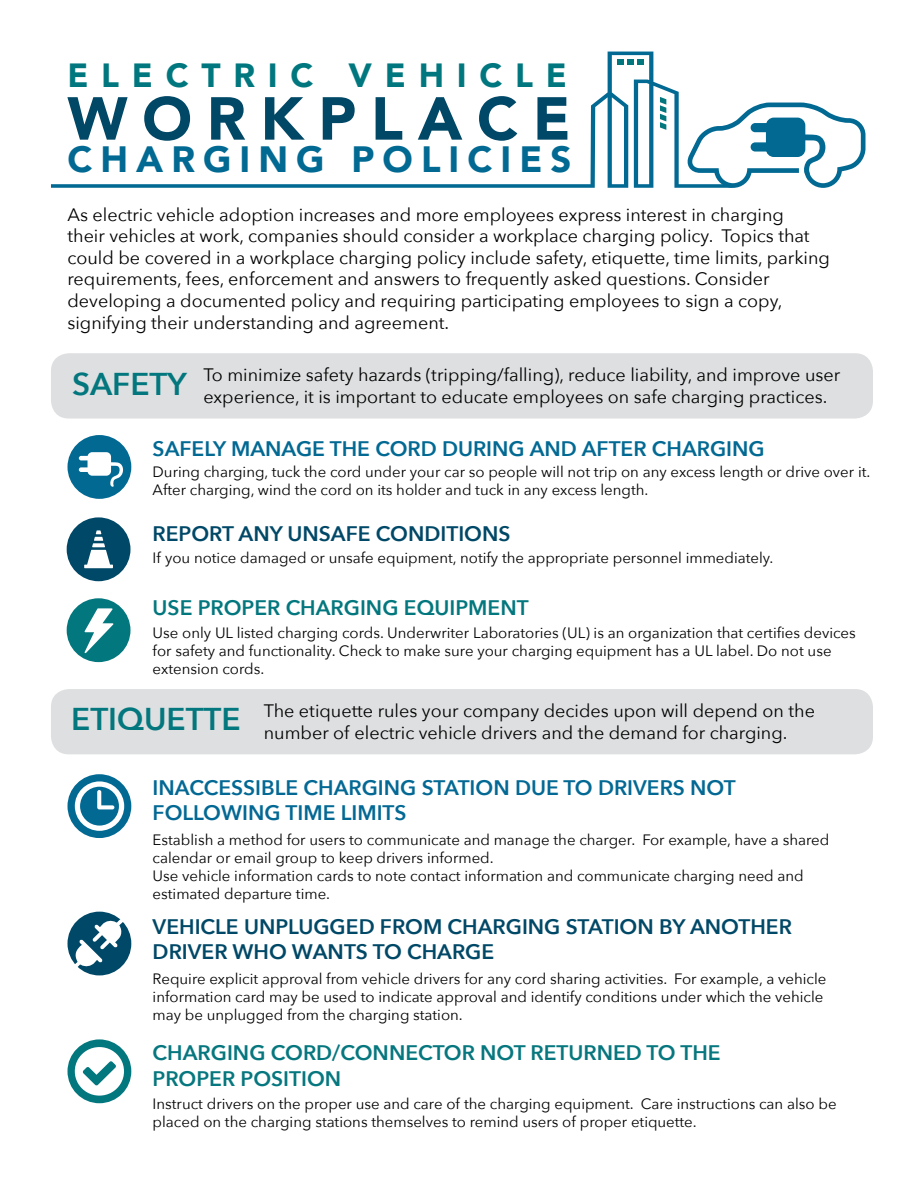
<style>
.page{position:relative;width:918px;height:1188px;background:#fff}
.page>*{position:absolute;margin:0;border:0;box-sizing:border-box;transform-origin:0 0}
.t1{font:900 60px "Avenir";letter-spacing:.245em;color:#004866}
.t2{font:900 36.6px "Avenir";letter-spacing:.22em;color:#016992}
.t3{font:900 33.45px "Avenir";letter-spacing:.38em;color:#00777e}
.t4{font:600 21px/25.2px "Avenir Next";color:#004867}
.t5{font:600 21px/25.2px "Avenir Next";color:#036994}
.t6{font:600 21px/25.2px "Avenir Next";color:#06777e}
.t7{font:600 21px "Avenir Next";color:#026993}
.t8{font:600 21px "Avenir Next";color:#03777e}
.t9{font:18px/21.6px "Avenir Next";color:#000}
.t10{font:15px/18px "Avenir Next";color:#000}
.s1{color:#004867}
.s2{font-weight:600;font-size:31.5px;color:#03777e}
</style>
<div class="page">
<div style="left:51px;top:689px;width:822px;height:65px;background:#dedfe0;border-radius:18px"></div>
<div style="left:51px;top:353px;width:822px;height:66px;background:#dedfe0;border-radius:18px"></div>
<svg style="left:733px;top:103px;width:133px;height:85px"></svg>
<svg style="left:51px;top:52px;width:682px;height:136px"></svg>
<div style="left:68px;top:435px;width:63px;height:64px;background:#026993;border-radius:50%"></div>
<div style="left:67px;top:517px;width:63px;height:64px;background:#004867;border-radius:50%"></div>
<div style="left:67px;top:598px;width:63px;height:64px;background:#03777e;border-radius:50%"></div>
<div style="left:88px;top:452px;width:23px;height:24px;background:#fff;border-radius:5px"></div>
<hr style="left:79px;top:456px;width:17px;height:4px;background:#fff;border-radius:2px">
<div style="left:79px;top:467px;width:17px;height:5px;background:#fff;border-radius:2px"></div>
<svg style="left:105px;top:462px;width:18px;height:25px"></svg>
<svg style="left:84px;top:530px;width:29px;height:38px"></svg>
<svg style="left:85px;top:608px;width:28px;height:45px"></svg>
<div style="left:68px;top:774px;width:63px;height:64px;background:#026993;border-radius:50%"></div>
<div style="left:68px;top:912px;width:63px;height:63px;background:#004867;border-radius:50%"></div>
<div style="left:68px;top:1039px;width:63px;height:64px;background:#03777e;border-radius:50%"></div>
<svg style="left:74px;top:919px;width:49px;height:49px"></svg>
<svg style="left:75px;top:1047px;width:49px;height:49px"></svg>
<svg style="left:75px;top:781px;width:49px;height:50px"></svg>
<h1 class="t3" style="left:68px;top:47px;width:501px">ELECTRIC VEHICLE</h1>
<h1 class="t1" style="left:68px;top:67px;width:505px">WORKPLA<span class="s1">CE</span></h1>
<h1 class="t2" style="left:68px;top:128px;width:505px">CHARGING POLICIES</h1>
<p class="t9" style="left:68px;top:203px;width:764px">As electric vehicle adoption increases and more employees express interest in charging<br>their vehicles at work, companies should consider a workplace charging policy. Topics that could be covered in a workplace charging policy include safety, etiquette, time limits, parking requirements, fees, enforcement and answers to frequently asked questions. Consider developing a documented policy and requiring participating employees to sign a copy, signifying their understanding and agreement.</p>
<p class="t9" style="left:203px;top:364px;width:638px;text-indent:-131px"><span class="s2">SAFETY</span> To minimize safety hazards (tripping/falling), reduce liability, and improve user experience, it is important to educate employees on safe charging practices.</p>
<p class="t7" style="left:153px;top:431px;width:614px">SAFELY MANAGE THE CORD DURING AND AFTER CHARGING</p>
<p class="t10" style="left:153px;top:463px;width:719px">During charging, tuck the cord under your car so people will not trip on any excess length or drive over it.<br>After charging, wind the cord on its holder and tuck in any excess length.</p>
<p class="t4" style="left:153px;top:520px;width:359px">REPORT ANY UNSAFE CONDITIONS</p>
<p class="t10" style="left:153px;top:548px;width:622px">If you notice damaged or unsafe equipment, notify the appropriate personnel immediately.</p>
<p class="t8" style="left:153px;top:590px;width:378px">USE PROPER CHARGING EQUIPMENT</p>
<p class="t10" style="left:153px;top:623px;width:705px">Use only UL listed charging cords. Underwriter Laboratories (UL) is an organization that certifies devices for safety and functionality. Check to make sure your charging equipment has a UL label. Do not use extension cords.</p>
<p class="t9" style="left:264px;top:699px;width:553px;text-indent:-193px"><span class="s2">ETIQUETTE</span> The etiquette rules your company decides upon will depend on the number of electric vehicle drivers and the demand for charging.</p>
<p class="t5" style="left:153px;top:775px;width:585px">INACCESSIBLE CHARGING STATION DUE TO DRIVERS NOT<br>FOLLOWING TIME LIMITS</p>
<p class="t10" style="left:153px;top:830px;width:678px">Establish a method for users to communicate and manage the charger. For example, have a shared calendar or email group to keep drivers informed.<br>Use vehicle information cards to note contact information and communicate charging need and estimated departure time.</p>
<p class="t4" style="left:153px;top:913px;width:641px">VEHICLE UNPLUGGED FROM CHARGING STATION BY ANOTHER<br>DRIVER WHO WANTS TO CHARGE</p>
<p class="t10" style="left:153px;top:970px;width:675px">Require explicit approval from vehicle drivers for any cord sharing activities. For example, a vehicle information card may be used to indicate approval and identify conditions under which the vehicle may be unplugged from the charging station.</p>
<p class="t6" style="left:153px;top:1040px;width:570px">CHARGING CORD/CONNECTOR NOT RETURNED TO THE<br>PROPER POSITION</p>
<p class="t10" style="left:153px;top:1094px;width:685px">Instruct drivers on the proper use and care of the charging equipment. Care instructions can also be placed on the charging stations themselves to remind users of proper etiquette.</p>
</div>
